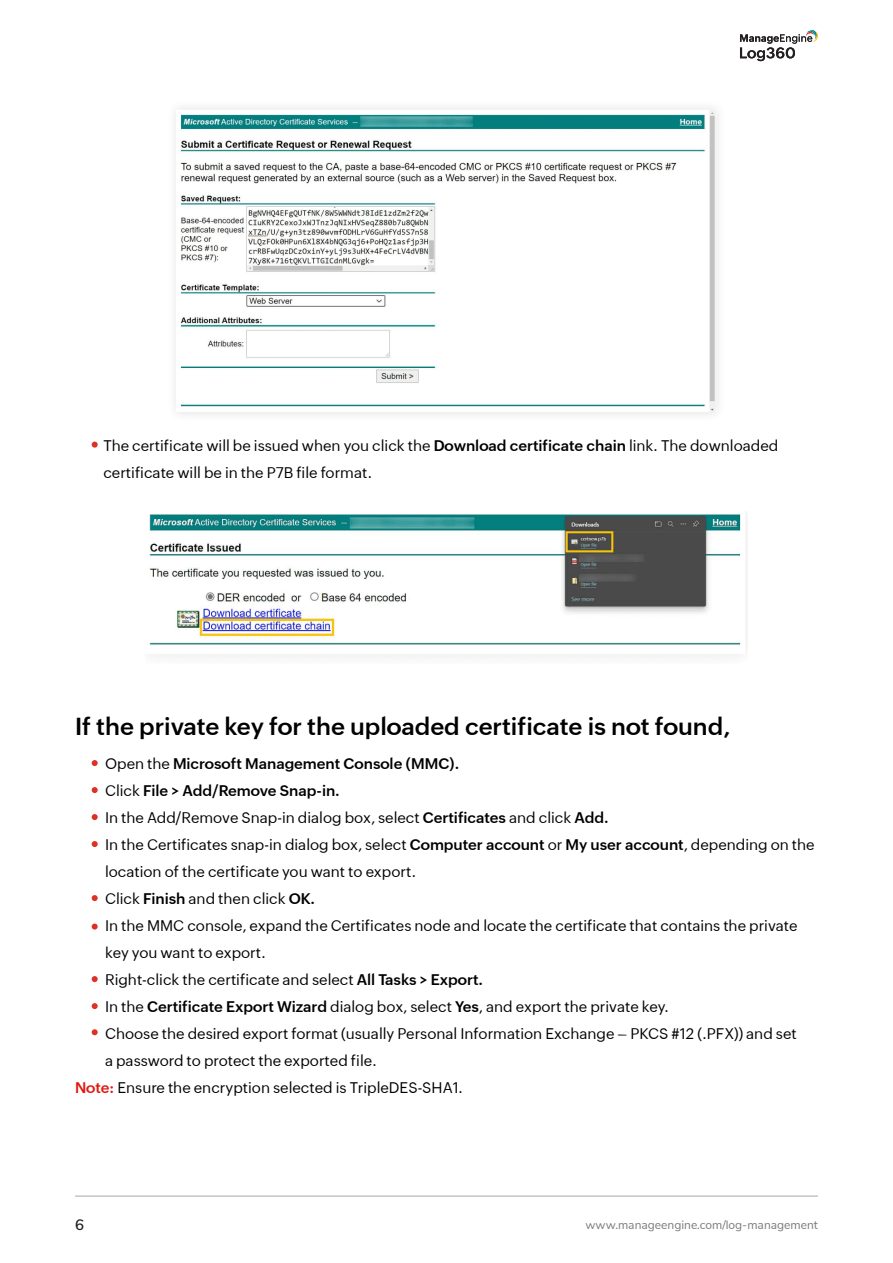
<style>
.page{position:relative;width:893px;height:1263px;background:#fff}
.page>*{position:absolute;margin:0;border:0;box-sizing:border-box;transform-origin:0 0}
.t1{font:600 24px "Zoho Puvi";color:#000}
.t2{font:15px/27px "Zoho Puvi";color:#000}
.t3{font:600 15px "Zoho Puvi";color:#000}
.t4{font:600 15px "Nunito Sans";color:#231f20}
.t5{font:12px "Nunito Sans";color:#7b7b7b}
.s1{font-weight:600}
.s2{font-weight:400}
.s3{font-weight:600;color:#dd1910}
</style>
<div class="page">
<svg style="left:92px;top:442px;width:6px;height:6px"></svg>
<svg style="left:92px;top:760px;width:6px;height:6px"></svg>
<svg style="left:92px;top:787px;width:6px;height:6px"></svg>
<svg style="left:92px;top:814px;width:6px;height:6px"></svg>
<svg style="left:92px;top:841px;width:6px;height:6px"></svg>
<svg style="left:92px;top:895px;width:6px;height:6px"></svg>
<svg style="left:92px;top:923px;width:6px;height:6px"></svg>
<svg style="left:92px;top:976px;width:6px;height:6px"></svg>
<svg style="left:92px;top:1029px;width:6px;height:6px"></svg>
<svg style="left:92px;top:1003px;width:6px;height:6px"></svg>
<hr style="left:75px;top:1196px;width:743px;height:1px;background:#a6a8ab">
<svg style="left:740px;top:30px;width:78px;height:31px"></svg>
<img style="left:180px;top:110px;width:536px;height:302px">
<img style="left:149px;top:514px;width:599px;height:143px">
<p class="t2" style="left:103px;top:430px;width:676px">The certificate will be issued when you click the <span class="s1">Download certificate chain</span> link. The downloaded certificate will be in the P7B file format.</p>
<h1 class="t1" style="left:75px;top:708px;width:657px">If the private key for the uploaded certificate is not found,</h1>
<p class="t3" style="left:105px;top:752px;width:356px"><span class="s2">Open the</span> Microsoft Management Console (MMC).</p>
<p class="t3" style="left:105px;top:779px;width:237px"><span class="s2">Click</span> File &gt; Add/Remove Snap-in.</p>
<p class="t2" style="left:105px;top:803px;width:505px">In the Add/Remove Snap-in dialog box, select <span class="s1">Certificates</span> and click <span class="s1">Add.</span></p>
<p class="t2" style="left:105px;top:830px;width:711px">In the Certificates snap-in dialog box, select <span class="s1">Computer account</span> or <span class="s1">My user account</span>, depending on the</p>
<p class="t2" style="left:105px;top:857px;width:313px">location of the certificate you want to export.</p>
<p class="t2" style="left:105px;top:884px;width:212px">Click <span class="s1">Finish</span> and then click <span class="s1">OK.</span></p>
<p class="t2" style="left:105px;top:911px;width:694px">In the MMC console, expand the Certificates node and locate the certificate that contains the private</p>
<p class="t2" style="left:105px;top:938px;width:163px">key you want to export.</p>
<p class="t2" style="left:105px;top:965px;width:380px">Right-click the certificate and select <span class="s1">All Tasks &gt; Export.</span></p>
<p class="t2" style="left:105px;top:992px;width:565px">In the <span class="s1">Certificate Export Wizard</span> dialog box, select <span class="s1">Yes</span>, and export the private key.</p>
<p class="t2" style="left:105px;top:1019px;width:693px">Choose the desired export format (usually Personal Information Exchange – PKCS #12 (.PFX)) and set</p>
<p class="t2" style="left:105px;top:1046px;width:273px">a password to protect the exported file.</p>
<p class="t2" style="left:75px;top:1073px;width:390px"><span class="s3">Note:</span> Ensure the encryption selected is TripleDES-SHA1.</p>
<p class="t4" style="left:75px;top:1214px;width:10px">6</p>
<p class="t5" style="left:585px;top:1216px;width:234px">www.manageengine.com/log-management</p>
</div>
